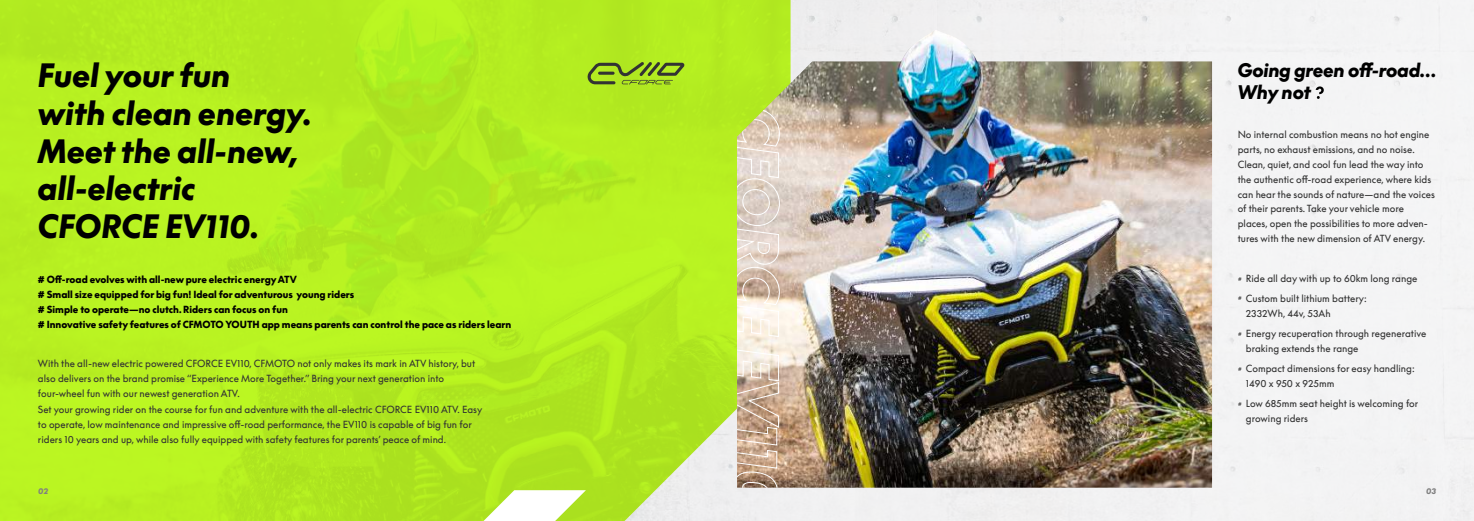
<style>
.page{position:relative;width:1474px;height:521px;background:#fff}
.page>*{position:absolute;margin:0;border:0;box-sizing:border-box;transform-origin:0 0}
.t1{font:italic 900 31.5px/37.5px "Supreme LLTT";color:#000}
.t2{font:italic 900 18.38px/21.9px "Supreme LLTT";letter-spacing:-.01em;color:#000}
.t3{font:9.62px/14.9px "Supreme LLTT";color:#333}
.t4{font:900 9.62px/14.9px "Supreme LLTT";color:#000}
.t5{font:italic 900 7.88px "Supreme LLTT";color:#808080}
.t6{font:5.25px "Supreme LLTT";color:#333}
</style>
<div class="page">
<div style="left:790px;top:0;width:683px;height:521px;background:#f3f3f4"></div>
<img style="left:0;top:0;width:790px;height:521px">
<svg style="left:587px;top:62px;width:97px;height:23px;background:#8ab126"></svg>
<hr style="left:598px;top:72px;width:16px;height:3px;background:#333;border-radius:2px">
<img style="left:737px;top:30px;width:474px;height:458px">
<svg style="left:737px;top:108px;width:43px;height:229px;background:#e1d6c3"></svg>
<svg style="left:737px;top:349px;width:42px;height:139px;background:#cbb19c"></svg>
<svg style="left:473px;top:490px;width:113px;height:31px"></svg>
<svg style="left:1315px;top:86px;width:8px;height:13px"></svg>
<h1 class="t1" style="left:38px;top:58px;width:275px">Fuel your fun<br>with clean energy.<br>Meet the all-new, all-electric<br>CFORCE EV110.</h1>
<h2 class="t2" style="left:1237px;top:60px;width:200px">Going green off-road…<br>Why not</h2>
<p class="t3" style="left:1237px;top:127px;width:199px">No internal combustion means no hot engine parts, no exhaust emissions, and no noise.<br>Clean, quiet, and cool fun lead the way into the authentic off-road experience, where kids can hear the sounds of nature—and the voices of their parents. Take your vehicle more places, open the possibilities to more adven&shy;tures with the new dimension of ATV energy.</p>
<p class="t4" style="left:38px;top:272px;width:475px"># Off-road evolves with all-new pure electric energy ATV<br># Small size equipped for big fun! Ideal for adventurous young riders<br># Simple to operate—no clutch. Riders can focus on fun<br># Innovative safety features of CFMOTO YOUTH app means parents can control the pace as riders learn</p>
<p class="t3" style="left:1245px;top:268px;width:173px;line-height:20.1px">Ride all day with up to 60km long range<br>Custom built lithium battery:</p>
<p class="t6" style="left:1237px;top:276px;width:5px">#</p>
<p class="t6" style="left:1237px;top:295px;width:5px">#</p>
<p class="t6" style="left:1237px;top:331px;width:5px">#</p>
<p class="t6" style="left:1237px;top:366px;width:5px">#</p>
<p class="t6" style="left:1237px;top:401px;width:5px">#</p>
<p class="t3" style="left:1245px;top:303px;width:182px;line-height:20.1px">2332Wh, 44v, 53Ah<br>Energy recuperation through regenerative</p>
<p class="t3" style="left:1245px;top:338px;width:170px;line-height:20.1px">braking extends the range<br>Compact dimensions for easy handling:</p>
<p class="t3" style="left:1245px;top:373px;width:174px;line-height:20.1px">1490 x 950 x 925mm<br>Low 685mm seat height is welcoming for</p>
<p class="t3" style="left:1245px;top:411px;width:64px">growing riders</p>
<p class="t3" style="left:38px;top:356px;width:439px">With the all-new electric powered CFORCE EV110, CFMOTO not only makes its mark in ATV history, but also delivers on the brand promise “Experience More Together.” Bring your next generation into four-wheel fun with our newest generation ATV.</p>
<p class="t3" style="left:38px;top:402px;width:446px">Set your growing rider on the course for fun and adventure with the all-electric CFORCE EV110 ATV. Easy to operate, low maintenance and impressive off-road performance, the EV110 is capable of big fun for riders 10 years and up, while also fully equipped with safety features for parents’ peace of mind.</p>
<p class="t5" style="left:38px;top:487px;width:12px">02</p>
<p class="t5" style="left:1426px;top:487px;width:12px">03</p>
</div>
